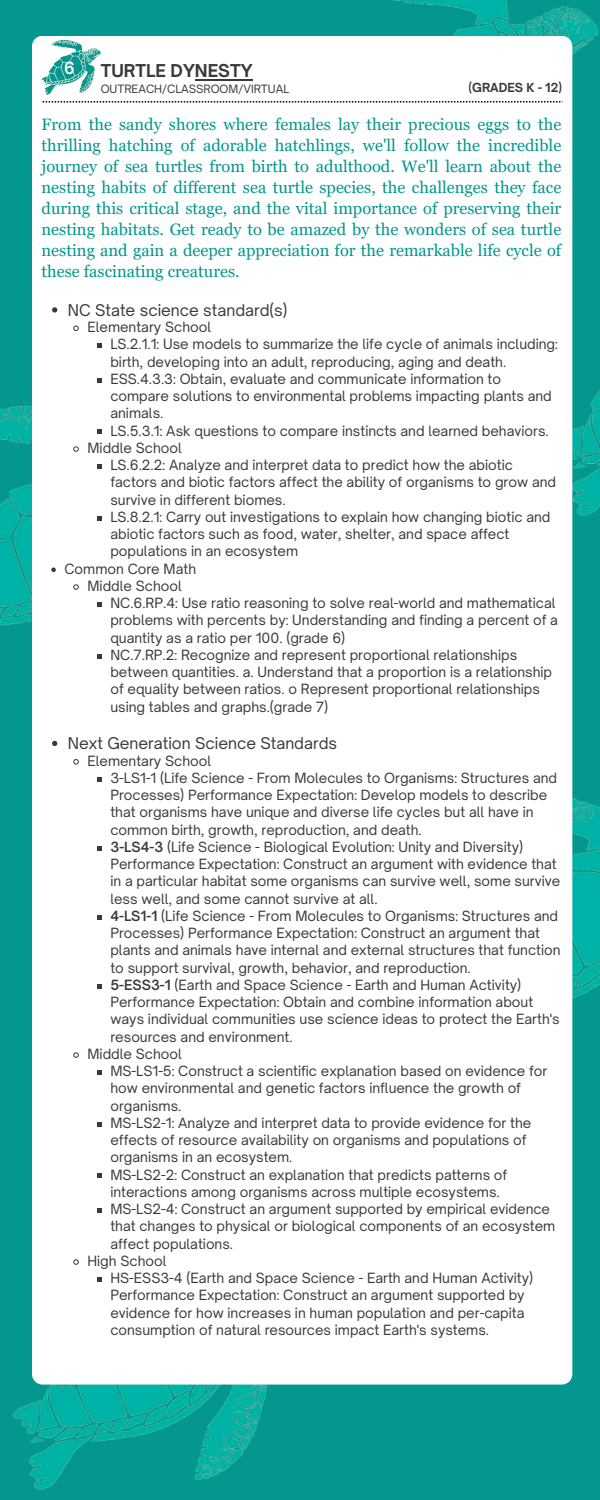
<style>
.page{position:relative;width:600px;height:1500px;background:#04978f}
.page>*{position:absolute;margin:0;border:0;box-sizing:border-box;transform-origin:0 0}
.t1{font:700 17px "Open Sauce One";color:#3c3837}
.t2{font:16.5px/21px "Georgia Pro";color:#04978f;text-align:justify}
.t3{font:600 16.1px "Open Sauce One";color:#fff}
.t4{font:15.5px "Open Sauce One";color:#3c3837}
.t5{font:13.5px/17.2px "Open Sauce One";color:#3c3837}
.t6{font:700 12px "Open Sauce One";color:#3c3837}
.t7{font:11px "Open Sauce One";color:#3c3837}
.s1{font-weight:600}
</style>
<div class="page">
<img style="left:572px;top:245px;width:28px;height:272px">
<img style="left:0;top:405px;width:32px;height:221px">
<img style="left:572px;top:789px;width:28px;height:271px">
<img style="left:393px;top:0;width:206px;height:235px">
<img style="left:13px;top:1378px;width:254px;height:112px">
<div style="left:32px;top:36px;width:540px;height:1349px;background:#fff;border-radius:10px"></div>
<svg style="left:52px;top:307px;width:5px;height:6px"></svg>
<svg style="left:73px;top:325px;width:6px;height:6px"></svg>
<svg style="left:97px;top:343px;width:5px;height:5px"></svg>
<svg style="left:97px;top:378px;width:5px;height:4px"></svg>
<svg style="left:97px;top:430px;width:5px;height:4px"></svg>
<svg style="left:73px;top:446px;width:6px;height:6px"></svg>
<svg style="left:97px;top:464px;width:5px;height:5px"></svg>
<svg style="left:97px;top:516px;width:5px;height:4px"></svg>
<svg style="left:51px;top:568px;width:5px;height:4px"></svg>
<svg style="left:73px;top:584px;width:6px;height:6px"></svg>
<svg style="left:97px;top:602px;width:5px;height:5px"></svg>
<svg style="left:97px;top:654px;width:5px;height:4px"></svg>
<svg style="left:52px;top:741px;width:5px;height:5px"></svg>
<svg style="left:73px;top:759px;width:6px;height:6px"></svg>
<svg style="left:97px;top:777px;width:5px;height:4px"></svg>
<svg style="left:97px;top:846px;width:5px;height:4px"></svg>
<svg style="left:97px;top:915px;width:5px;height:4px"></svg>
<svg style="left:97px;top:984px;width:5px;height:4px"></svg>
<svg style="left:73px;top:1052px;width:6px;height:6px"></svg>
<svg style="left:97px;top:1070px;width:5px;height:5px"></svg>
<svg style="left:97px;top:1122px;width:5px;height:4px"></svg>
<svg style="left:97px;top:1174px;width:5px;height:4px"></svg>
<svg style="left:97px;top:1208px;width:5px;height:5px"></svg>
<svg style="left:73px;top:1259px;width:6px;height:6px"></svg>
<svg style="left:97px;top:1277px;width:5px;height:5px"></svg>
<hr style="left:195px;top:79px;width:58px;height:1px;background:#3c3837">
<img style="left:42px;top:39px;width:59px;height:56px">
<svg style="left:43px;top:101px;width:518px;height:2px"></svg>
<p class="t3" style="left:64px;top:58px;width:12px">6</p>
<p class="t1" style="left:101px;top:60px;width:153px">TURTLE DYNESTY</p>
<p class="t7" style="left:101px;top:82px;width:190px">OUTREACH/CLASSROOM/VIRTUAL</p>
<p class="t6" style="left:469px;top:80px;width:95px">(GRADES K - 12)</p>
<p class="t2" style="left:42px;top:114px;width:521px">From the sandy shores where females lay their precious eggs to the thrilling hatching of adorable hatchlings, we'll follow the incredible journey of sea turtles from birth to adulthood. We'll learn about the nesting habits of different sea turtle species, the challenges they face during this critical stage, and the vital importance of preserving their nesting habitats. Get ready to be amazed by the wonders of sea turtle nesting and gain a deeper appreciation for the remarkable life cycle of these fascinating creatures.</p>
<p class="t4" style="left:68px;top:300px;width:221px">NC State science standard(s)</p>
<p class="t5" style="left:87px;top:318px;width:125px">Elementary School</p>
<p class="t5" style="left:110px;top:336px;width:449px">LS.2.1.1: Use models to summarize the life cycle of animals including: birth, developing into an adult, reproducing, aging and death.</p>
<p class="t5" style="left:110px;top:370px;width:443px">ESS.4.3.3: Obtain, evaluate and communicate information to compare solutions to environmental problems impacting plants and animals.</p>
<p class="t5" style="left:110px;top:422px;width:440px">LS.5.3.1: Ask questions to compare instincts and learned behaviors.</p>
<p class="t5" style="left:87px;top:439px;width:96px">Middle School</p>
<p class="t5" style="left:110px;top:456px;width:447px">LS.6.2.2: Analyze and interpret data to predict how the abiotic factors and biotic factors affect the ability of organisms to grow and survive in different biomes.</p>
<p class="t5" style="left:110px;top:508px;width:442px">LS.8.2.1: Carry out investigations to explain how changing biotic and abiotic factors such as food, water, shelter, and space affect populations in an ecosystem</p>
<p class="t5" style="left:65px;top:560px;width:133px">Common Core Math</p>
<p class="t5" style="left:87px;top:577px;width:96px">Middle School</p>
<p class="t5" style="left:110px;top:594px;width:449px">NC.6.RP.4: Use ratio reasoning to solve real-world and mathematical problems with percents by: Understanding and finding a percent of a quantity as a ratio per 100. (grade 6)</p>
<p class="t5" style="left:110px;top:646px;width:443px">NC.7.RP.2: Recognize and represent proportional relationships between quantities. a. Understand that a proportion is a relationship of equality between ratios. o Represent proportional relationships using tables and graphs.(grade 7)</p>
<p class="t4" style="left:68px;top:734px;width:271px">Next Generation Science Standards</p>
<p class="t5" style="left:87px;top:752px;width:125px">Elementary School</p>
<p class="t5" style="left:110px;top:769px;width:448px">3-LS1-1 (Life Science - From Molecules to Organisms: Structures and Processes) Performance Expectation: Develop models to describe that organisms have unique and diverse life cycles but all have in common birth, growth, reproduction, and death.</p>
<p class="t5" style="left:110px;top:838px;width:452px"><span class="s1">3-LS4-3</span> (Life Science - Biological Evolution: Unity and Diversity)<br>Performance Expectation: Construct an argument with evidence that in a particular habitat some organisms can survive well, some survive less well, and some cannot survive at all.</p>
<p class="t5" style="left:110px;top:907px;width:452px"><span class="s1">4-LS1-1</span> (Life Science - From Molecules to Organisms: Structures and Processes) Performance Expectation: Construct an argument that plants and animals have internal and external structures that function to support survival, growth, behavior, and reproduction.</p>
<p class="t5" style="left:110px;top:976px;width:451px"><span class="s1">5-ESS3-1</span> (Earth and Space Science - Earth and Human Activity)<br>Performance Expectation: Obtain and combine information about ways individual communities use science ideas to protect the Earth's resources and environment.</p>
<p class="t5" style="left:87px;top:1045px;width:96px">Middle School</p>
<p class="t5" style="left:110px;top:1062px;width:439px">MS-LS1-5: Construct a scientific explanation based on evidence for how environmental and genetic factors influence the growth of organisms.</p>
<p class="t5" style="left:110px;top:1114px;width:422px">MS-LS2-1: Analyze and interpret data to provide evidence for the effects of resource availability on organisms and populations of organisms in an ecosystem.</p>
<p class="t5" style="left:110px;top:1166px;width:398px">MS-LS2-2: Construct an explanation that predicts patterns of interactions among organisms across multiple ecosystems.</p>
<p class="t5" style="left:110px;top:1200px;width:446px">MS-LS2-4: Construct an argument supported by empirical evidence that changes to physical or biological components of an ecosystem affect populations.</p>
<p class="t5" style="left:87px;top:1252px;width:80px">High School</p>
<p class="t5" style="left:110px;top:1269px;width:424px">HS-ESS3-4 (Earth and Space Science - Earth and Human Activity)<br>Performance Expectation: Construct an argument supported by evidence for how increases in human population and per-capita consumption of natural resources impact Earth's systems.</p>
</div>
